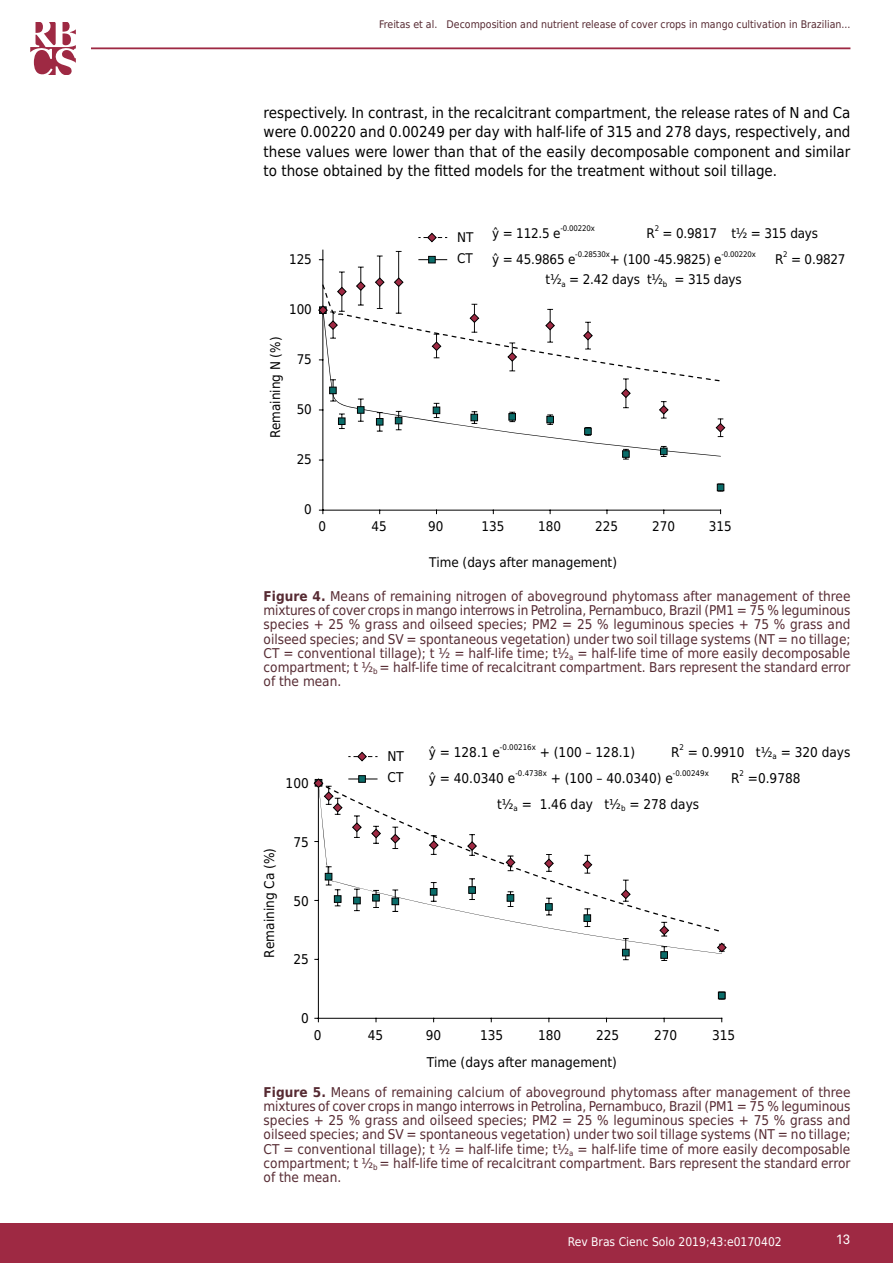
<style>
.page{position:relative;width:893px;height:1263px;background:#fff}
.page>*{position:absolute;margin:0;border:0;box-sizing:border-box;transform-origin:0 0}
.t1{font:15px/19.5px "DejaVu Sans Condensed";color:#000;text-align:justify}
.t2{font:13.5px/14.2px "DejaVu Sans Condensed";color:#562a32;text-align:justify}
.t3{font:13.5px/21px "DejaVu Sans Condensed";color:#000}
.t4{font:13.5px "Akkurat Pro";color:#fff}
.t5{font:13.35px/20.7px "DejaVu Sans Condensed";color:#000}
.t6{font:12px "DejaVu Sans Condensed";color:#fff}
.t7{font:10.5px "DejaVu Sans Condensed";color:#562a32}
.t8{font:7.8px "DejaVu Sans Condensed";letter-spacing:-.015em;color:#000}
.s1{font-weight:700}
</style>
<div class="page">
<div style="left:0;top:1223px;width:893px;height:40px;background:#9e2943"></div>
<hr style="left:91px;top:47px;width:759px;height:2px;background:#9e2943">
<svg style="left:30px;top:22px;width:46px;height:52px"></svg>
<svg style="left:623px;top:458px;width:6px;height:2px"></svg>
<svg style="left:323px;top:437px;width:398px;height:19px"></svg>
<hr style="left:323px;top:510px;width:398px;height:1px;background:#000">
<hr style="left:322px;top:250px;width:1px;height:260px;background:#000">
<svg style="left:418px;top:232px;width:29px;height:11px"></svg>
<div style="left:622px;top:450px;width:8px;height:8px;background:#0a6c69;border:1px solid #000"></div>
<div style="left:660px;top:448px;width:7px;height:7px;background:#0a6c69;border:1px solid #000"></div>
<div style="left:717px;top:484px;width:7px;height:7px;background:#0a6c69;border:1px solid #000"></div>
<svg style="left:318px;top:251px;width:408px;height:186px"></svg>
<svg style="left:623px;top:956px;width:6px;height:4px"></svg>
<hr style="left:318px;top:1018px;width:404px;height:1px;background:#000">
<hr style="left:318px;top:783px;width:1px;height:235px;background:#000">
<div style="left:718px;top:992px;width:7px;height:7px;background:#0a6c69;border:1px solid #000"></div>
<div style="left:660px;top:951px;width:8px;height:8px;background:#0a6c69;border:1px solid #000"></div>
<div style="left:622px;top:949px;width:7px;height:7px;background:#0a6c69;border:1px solid #000"></div>
<div style="left:334px;top:895px;width:7px;height:8px;background:#0a6c69;border:1px solid #000"></div>
<div style="left:325px;top:873px;width:7px;height:7px;background:#0a6c69;border:1px solid #000"></div>
<svg style="left:313px;top:778px;width:30px;height:37px"></svg>
<svg style="left:348px;top:756px;width:379px;height:197px"></svg>
<svg style="left:353px;top:751px;width:24px;height:11px"></svg>
<div style="left:358px;top:775px;width:8px;height:8px;background:#0a6c69;border:1px solid #000"></div>
<p class="t7" style="left:379px;top:16px;width:473px">Freitas et al. Decomposition and nutrient release of cover crops in mango cultivation in Brazilian...</p>
<p class="t1" style="left:264px;top:102px;width:588px">respectively. In contrast, in the recalcitrant compartment, the release rates of N and Ca were 0.00220 and 0.00249 per day with half-life of 315 and 278 days, respectively, and these values were lower than that of the easily decomposable component and similar to those obtained by the fitted models for the treatment without soil tillage.</p>
<p class="t5" style="left:289px;top:248px;width:24px">125</p>
<p class="t5" style="left:289px;top:298px;width:24px">100</p>
<p class="t5" style="left:265px;top:438px;width:103px;rotate:-90deg">Remaining N (%)</p>
<p class="t5" style="left:297px;top:348px;width:17px">75</p>
<p class="t5" style="left:297px;top:398px;width:17px">50</p>
<p class="t5" style="left:297px;top:448px;width:17px">25</p>
<p class="t5" style="left:304px;top:498px;width:9px">0</p>
<p class="t5" style="left:457px;top:227px;width:18px">NT<br>CT</p>
<p class="t5" style="left:492px;top:223px;width:70px">ŷ = 112.5 e</p>
<p class="t8" style="left:560px;top:222px;width:36px">-0.00220x</p>
<p class="t5" style="left:647px;top:223px;width:10px">R</p>
<p class="t8" style="left:655px;top:222px;width:6px">2</p>
<p class="t5" style="left:663px;top:223px;width:157px">= 0.9817 t½ = 315 days</p>
<p class="t5" style="left:492px;top:248px;width:85px">ŷ = 45.9865 e</p>
<p class="t8" style="left:575px;top:248px;width:36px">-0.28530x</p>
<p class="t5" style="left:610px;top:248px;width:113px">+ (100 -45.9825) e</p>
<p class="t8" style="left:721px;top:248px;width:36px">-0.00220x</p>
<p class="t5" style="left:775px;top:248px;width:10px">R</p>
<p class="t8" style="left:783px;top:248px;width:6px">2</p>
<p class="t5" style="left:791px;top:248px;width:56px">= 0.9827</p>
<p class="t5" style="left:545px;top:269px;width:198px">t½<sub>a</sub> = 2.42 days t½<sub>b</sub> = 315 days</p>
<p class="t5" style="left:318px;top:516px;width:9px">0</p>
<p class="t5" style="left:709px;top:516px;width:24px">315</p>
<p class="t5" style="left:371px;top:516px;width:17px">45</p>
<p class="t5" style="left:428px;top:516px;width:17px">90</p>
<p class="t5" style="left:481px;top:516px;width:24px">135</p>
<p class="t5" style="left:538px;top:516px;width:24px">180</p>
<p class="t5" style="left:595px;top:516px;width:24px">225</p>
<p class="t5" style="left:652px;top:516px;width:24px">270</p>
<p class="t5" style="left:429px;top:552px;width:189px">Time (days after management)</p>
<p class="t2" style="left:264px;top:589px;width:588px"><span class="s1">Figure 4.</span> Means of remaining nitrogen of aboveground phytomass after management of three mixtures of cover crops in mango interrows in Petrolina, Pernambuco, Brazil (PM1 = 75 % leguminous species + 25 % grass and oilseed species; PM2 = 25 % leguminous species + 75 % grass and oilseed species; and SV = spontaneous vegetation) under two soil tillage systems (NT = no tillage; CT = conventional tillage); t ½ = half-life time; t½<sub>a</sub> = half-life time of more easily decomposable compartment; t ½<sub>b</sub> = half-life time of recalcitrant compartment. Bars represent the standard error of the mean.</p>
<p class="t3" style="left:286px;top:772px;width:25px">100</p>
<p class="t3" style="left:259px;top:958px;width:111px;rotate:-90deg">Remaining Ca (%)</p>
<p class="t3" style="left:293px;top:831px;width:17px">75</p>
<p class="t3" style="left:293px;top:890px;width:17px">50</p>
<p class="t3" style="left:293px;top:949px;width:17px">25</p>
<p class="t3" style="left:388px;top:745px;width:18px">NT<br>CT</p>
<p class="t3" style="left:429px;top:742px;width:73px">ŷ = 128.1 e</p>
<p class="t8" style="left:500px;top:741px;width:38px">-0.00216x</p>
<p class="t3" style="left:540px;top:742px;width:97px">+ (100 – 128.1)</p>
<p class="t3" style="left:671px;top:742px;width:10px">R</p>
<p class="t8" style="left:679px;top:741px;width:6px">2</p>
<p class="t3" style="left:688px;top:742px;width:164px">= 0.9910 t½<sub>a</sub> = 320 days</p>
<p class="t3" style="left:429px;top:768px;width:88px">ŷ = 40.0340 e</p>
<p class="t8" style="left:515px;top:767px;width:33px">-0.4738x</p>
<p class="t3" style="left:551px;top:768px;width:124px">+ (100 – 40.0340) e</p>
<p class="t8" style="left:673px;top:767px;width:38px">-0.00249x</p>
<p class="t3" style="left:731px;top:768px;width:10px">R</p>
<p class="t8" style="left:739px;top:767px;width:6px">2</p>
<p class="t3" style="left:748px;top:768px;width:54px">=0.9788</p>
<p class="t3" style="left:497px;top:793px;width:204px">t½<sub>a</sub> = 1.46 day t½<sub>b</sub> = 278 days</p>
<p class="t3" style="left:301px;top:1008px;width:9px">0</p>
<p class="t3" style="left:368px;top:1024px;width:17px">45</p>
<p class="t3" style="left:426px;top:1024px;width:17px">90</p>
<p class="t3" style="left:480px;top:1024px;width:25px">135</p>
<p class="t3" style="left:538px;top:1024px;width:25px">180</p>
<p class="t3" style="left:596px;top:1024px;width:25px">225</p>
<p class="t3" style="left:654px;top:1024px;width:25px">270</p>
<p class="t3" style="left:314px;top:1024px;width:9px">0</p>
<p class="t3" style="left:712px;top:1024px;width:25px">315</p>
<p class="t3" style="left:427px;top:1051px;width:192px">Time (days after management)</p>
<p class="t2" style="left:264px;top:1084px;width:588px"><span class="s1">Figure 5.</span> Means of remaining calcium of aboveground phytomass after management of three mixtures of cover crops in mango interrows in Petrolina, Pernambuco, Brazil (PM1 = 75 % leguminous species + 25 % grass and oilseed species; PM2 = 25 % leguminous species + 75 % grass and oilseed species; and SV = spontaneous vegetation) under two soil tillage systems (NT = no tillage; CT = conventional tillage); t ½ = half-life time; t½<sub>a</sub> = half-life time of more easily decomposable compartment; t ½<sub>b</sub> = half-life time of recalcitrant compartment. Bars represent the standard error of the mean.</p>
<p class="t6" style="left:568px;top:1231px;width:215px">Rev Bras Cienc Solo 2019;43:e0170402</p>
<p class="t4" style="left:836px;top:1231px;width:16px">13</p>
</div>
